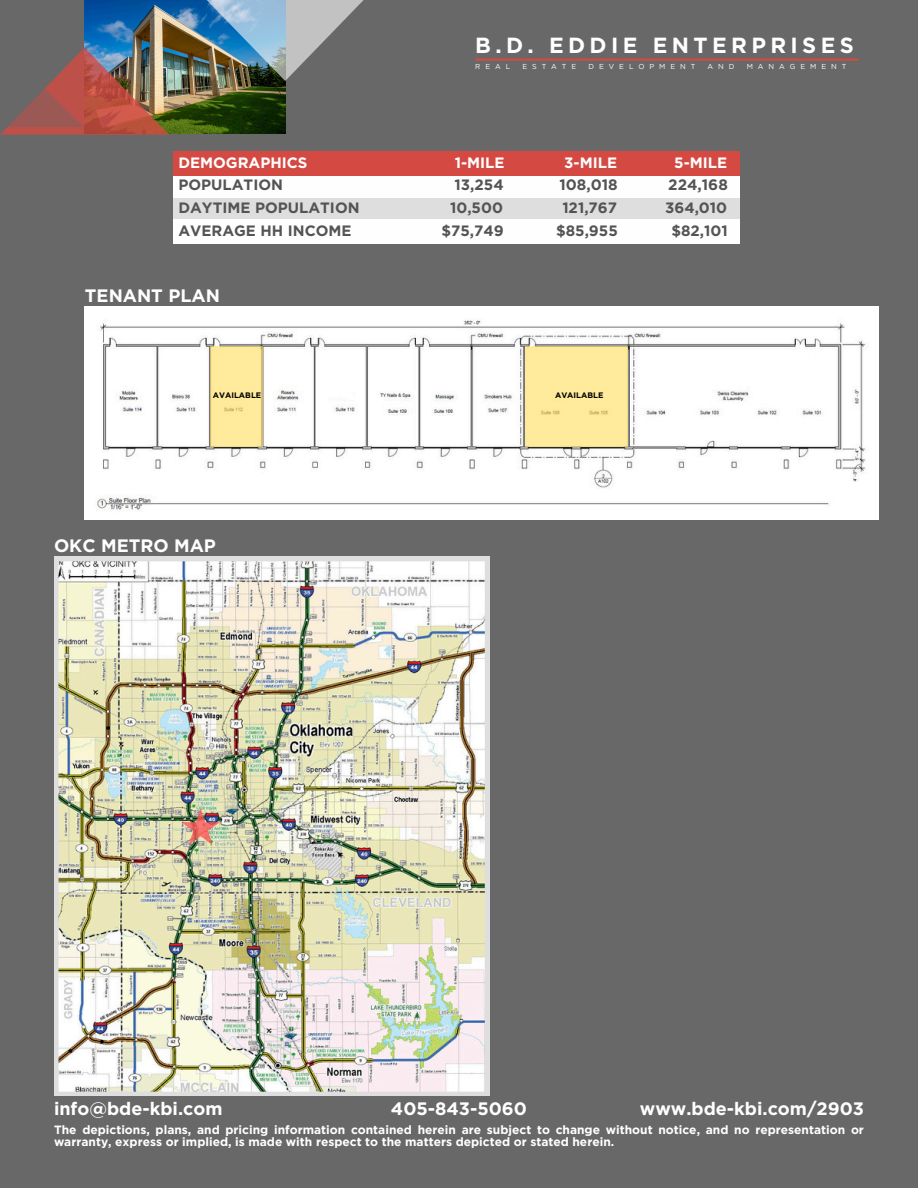
<style>
.page{position:relative;width:918px;height:1188px;background:#686868}
.page>*{position:absolute;margin:0;border:0;box-sizing:border-box;transform-origin:0 0}
.t1{font:700 21.9px "Gotham";letter-spacing:.2em;color:#fff}
.t2{font:700 18px "Gotham";color:#fefefe}
.t3{font:700 18px "Gotham";color:#fff}
.t4{font:700 15.15px "Gotham";color:#545454}
.t5{font:700 15px "Gotham";color:#545454}
.t6{font:700 15px "Gotham";color:#fff}
.t7{font:700 12px/12px "Gotham";color:#fff}
.t8{font:700 7.95px "Gotham";color:#000}
.t9{font:7.2px "Gotham";letter-spacing:.69em;color:#fefefe}
</style>
<div class="page">
<img style="left:84px;top:0;width:201px;height:134px">
<img style="left:0;top:48px;width:169px;height:87px">
<svg style="left:204px;top:0;width:160px;height:81px"></svg>
<hr style="left:475px;top:58px;width:384px;height:3px;background:#d44a43">
<img style="left:54px;top:557px;width:435px;height:539px">
<svg style="left:181px;top:808px;width:39px;height:37px"></svg>
<div style="left:401px;top:197px;width:115px;height:24px;background:#dedede"></div>
<div style="left:515px;top:197px;width:115px;height:24px;background:#dedede"></div>
<div style="left:173px;top:197px;width:230px;height:24px;background:#dedede"></div>
<div style="left:401px;top:219px;width:115px;height:24px;background:#fefefe"></div>
<div style="left:515px;top:219px;width:115px;height:24px;background:#fefefe"></div>
<div style="left:173px;top:219px;width:230px;height:24px;background:#fefefe"></div>
<div style="left:625px;top:197px;width:115px;height:24px;background:#dedede"></div>
<div style="left:625px;top:219px;width:115px;height:24px;background:#fefefe"></div>
<div style="left:401px;top:173px;width:115px;height:25px;background:#fefefe"></div>
<div style="left:515px;top:173px;width:115px;height:25px;background:#fefefe"></div>
<div style="left:173px;top:173px;width:230px;height:25px;background:#fefefe"></div>
<div style="left:401px;top:151px;width:115px;height:24px;background:#d44a43"></div>
<div style="left:515px;top:151px;width:115px;height:24px;background:#d44a43"></div>
<div style="left:173px;top:151px;width:230px;height:24px;background:#d44a43"></div>
<div style="left:625px;top:173px;width:115px;height:25px;background:#fefefe"></div>
<div style="left:625px;top:151px;width:115px;height:24px;background:#d44a43"></div>
<img style="left:85px;top:306px;width:793px;height:214px">
<div style="left:211px;top:346px;width:52px;height:100px;background:#ffeb9b"></div>
<div style="left:525px;top:346px;width:103px;height:100px;background:#ffeb9b"></div>
<p class="t1" style="left:475px;top:32px;width:380px">B.D. EDDIE ENTERPRISES</p>
<h1 class="t9" style="left:475px;top:62px;width:37px">REAL</h1>
<h1 class="t9" style="left:522px;top:62px;width:56px">ESTATE</h1>
<h1 class="t9" style="left:588px;top:62px;width:109px">DEVELOPMENT</h1>
<h1 class="t9" style="left:708px;top:62px;width:28px">AND</h1>
<h1 class="t9" style="left:747px;top:62px;width:101px">MANAGEMENT</h1>
<h5 class="t6" style="left:178px;top:153px;width:131px">DEMOGRAPHICS</h5>
<h5 class="t6" style="left:455px;top:154px;width:51px">1-MILE</h5>
<h5 class="t6" style="left:564px;top:154px;width:54px">3-MILE</h5>
<h4 class="t5" style="left:455px;top:175px;width:51px">13,254</h4>
<h5 class="t4" style="left:560px;top:176px;width:60px">108,018</h5>
<h5 class="t6" style="left:674px;top:154px;width:54px">5-MILE</h5>
<h2 class="t5" style="left:178px;top:176px;width:106px">POPULATION</h2>
<h5 class="t4" style="left:668px;top:176px;width:61px">224,168</h5>
<h5 class="t5" style="left:178px;top:199px;width:183px">DAYTIME POPULATION</h5>
<h4 class="t5" style="left:450px;top:199px;width:54px">10,500</h4>
<h5 class="t5" style="left:562px;top:199px;width:56px">121,767</h5>
<h4 class="t5" style="left:178px;top:221px;width:175px">AVERAGE HH INCOME</h4>
<h4 class="t5" style="left:441px;top:221px;width:64px">$75,749</h4>
<h4 class="t5" style="left:556px;top:221px;width:63px">$85,955</h4>
<h3 class="t2" style="left:85px;top:285px;width:136px">TENANT PLAN</h3>
<h2 class="t8" style="left:213px;top:390px;width:50px">AVAILABLE</h2>
<h3 class="t8" style="left:555px;top:390px;width:50px">AVAILABLE</h3>
<h4 class="t5" style="left:665px;top:199px;width:64px">364,010</h4>
<h5 class="t5" style="left:672px;top:221px;width:58px">$82,101</h5>
<h4 class="t2" style="left:54px;top:535px;width:163px">OKC METRO MAP</h4>
<p class="t3" style="left:54px;top:1098px;width:170px">info@bde-kbi.com</p>
<h2 class="t3" style="left:391px;top:1098px;width:138px">405-843-5060</h2>
<p class="t2" style="left:640px;top:1098px;width:226px">www.bde-kbi.com/2903</p>
<p class="t7" style="left:54px;top:1124px;width:811px">The depictions, plans, and pricing information contained herein are subject to change without notice, and no representation or warranty, express or implied, is made with respect to the matters depicted or stated herein.</p>
</div>
